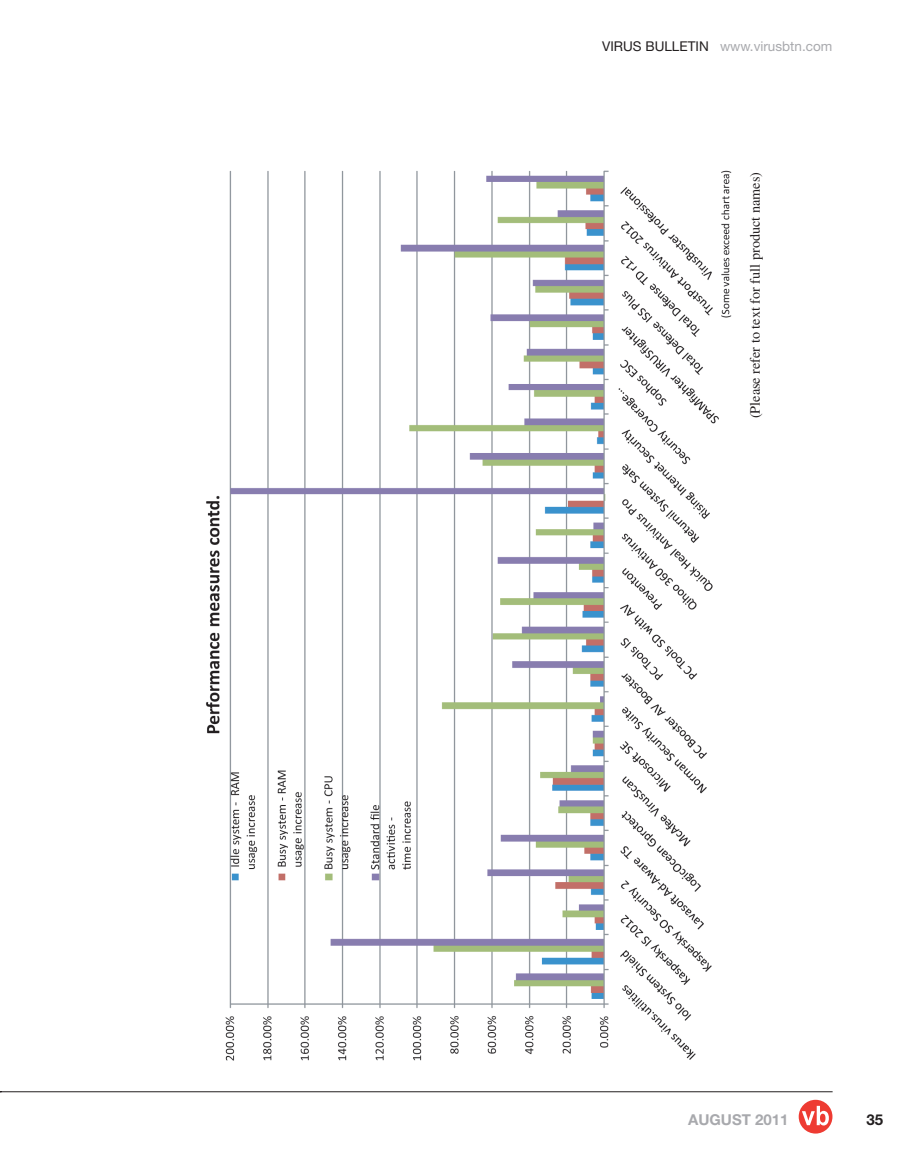
<style>
.page{position:relative;width:919px;height:1166px;background:#fff}
.page>*{position:absolute;margin:0;border:0;box-sizing:border-box;transform-origin:0 0}
.t1{font:700 15px "Helvetica Neue";color:#a8a9ad}
.t2{font:700 15px "Helvetica Neue";color:#231f20}
.t3{font:14.25px "Times";color:#231f20}
.t4{font:13.5px "Helvetica Neue";color:#a8a9ad}
.s1{color:#231f20}
</style>
<div class="page">
<hr style="left:0;top:1091px;width:832px;height:1px;background:#231f20">
<svg style="left:798px;top:1099px;width:34px;height:34px"></svg>
<svg style="left:801px;top:1105px;width:27px;height:20px"></svg>
<img style="left:206px;top:170px;width:526px;height:891px">
<p class="t4" style="left:602px;top:41px;width:231px"><span class="s1">VIRUS BULLETIN</span> www.virusbtn.com</p>
<p class="t3" style="left:750px;top:418px;width:248px;rotate:-90deg">(Please refer to text for full product names)</p>
<p class="t1" style="left:688px;top:1113px;width:102px">AUGUST 2011</p>
<p class="t2" style="left:866px;top:1114px;width:18px">35</p>
</div>
